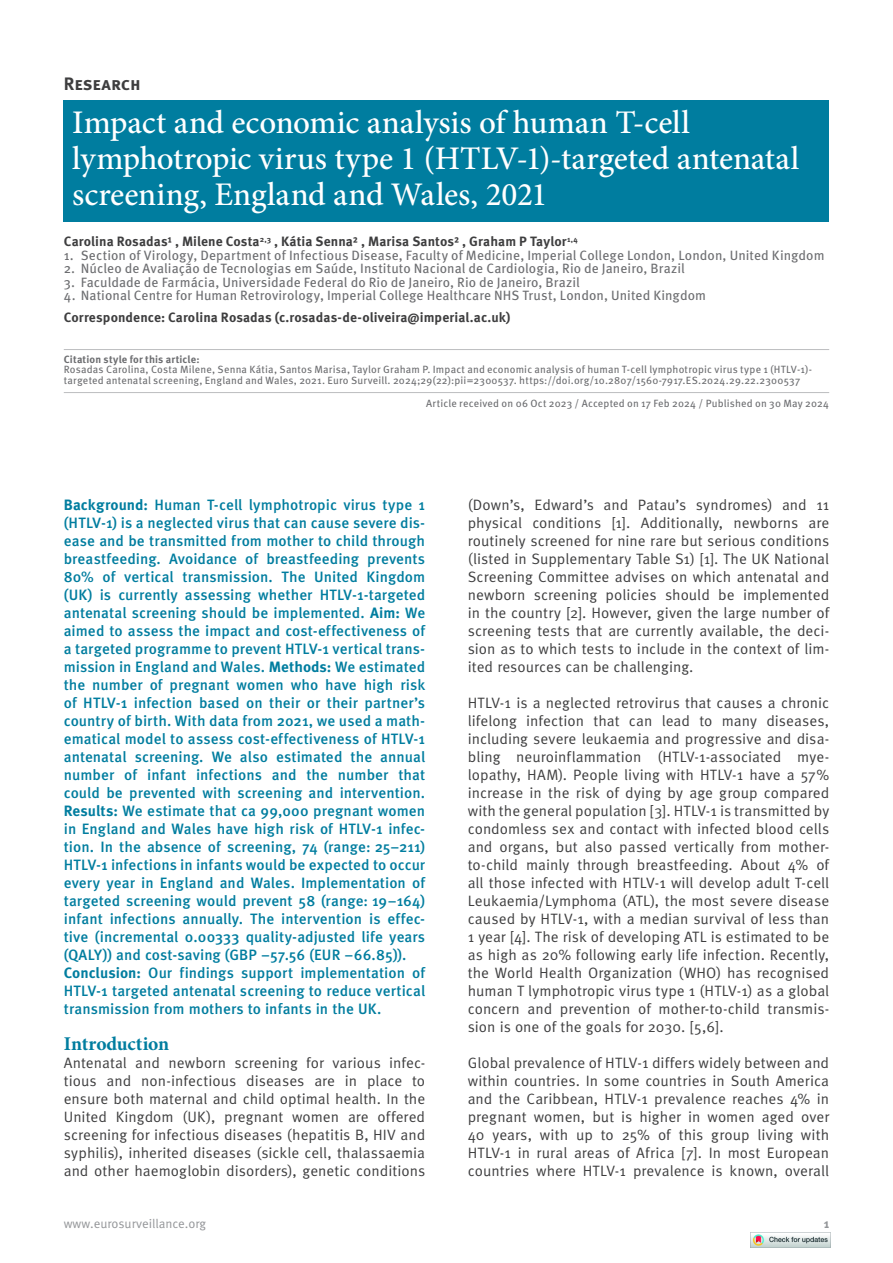
<style>
.page{position:relative;width:893px;height:1263px;background:#fff}
.page>*{position:absolute;margin:0;border:0;box-sizing:border-box;transform-origin:0 0}
.t1{font:500 33px/36px "Minion Pro";letter-spacing:-.005em;color:#fff}
.t2{font:700 19.5px "Minion Pro";letter-spacing:-.005em;color:#007d9f}
.t3{font:700 18px "Meta Pro";letter-spacing:-.005em;color:#3e3e3f}
.t4{font:15px/18px "Meta Pro";color:#3e3e3f;text-align:justify}
.t5{font:500 15px/18px "Meta Pro";letter-spacing:.005em;color:#007d9f}
.t6{font:13.5px "Meta Pro";letter-spacing:.005em;color:#6c6d70}
.t7{font:700 13.5px "Meta Pro";letter-spacing:.005em;color:#3e3e3f}
.t8{font:12.75px "Meta Pro";color:#939598}
.t9{font:700 12.75px "Meta Pro";color:#939598}
.t10{font:10.5px/10.5px "Meta Pro";letter-spacing:.015em;color:#6c6d70}
.t11{font:700 10.5px "Meta Pro";letter-spacing:.015em;color:#6c6d70}
.s1{font-weight:700}
</style>
<div class="page">
<hr style="left:64px;top:349px;width:765px;height:1px;background:#bcbdc0">
<hr style="left:64px;top:392px;width:765px;height:1px;background:#bcbdc0">
<div style="left:64px;top:100px;width:765px;height:122px;background:#007d9f"></div>
<img style="left:750px;top:1232px;width:80px;height:16px">
<p class="t3" style="left:64px;top:72px;width:79px">Research</p>
<h1 class="t1" style="left:72px;top:104px;width:728px">Impact and economic analysis of human T-cell lymphotropic virus type 1 (HTLV-1)-targeted antenatal screening, England and Wales, 2021</h1>
<p class="t7" style="left:64px;top:233px;width:515px">Carolina Rosadas¹ , Milene Costa<sup>2,3</sup> , Kátia Senna² , Marisa Santos² , Graham P Taylor<sup>1,4</sup></p>
<p class="t6" style="left:64px;top:247px;width:762px">1. Section of Virology, Department of Infectious Disease, Faculty of Medicine, Imperial College London, London, United Kingdom</p>
<p class="t6" style="left:64px;top:260px;width:623px">2. Núcleo de Avaliação de Tecnologias em Saúde, Instituto Nacional de Cardiologia, Rio de Janeiro, Brazil</p>
<p class="t6" style="left:64px;top:274px;width:518px">3. Faculdade de Farmácia, Universidade Federal do Rio de Janeiro, Rio de Janeiro, Brazil</p>
<p class="t6" style="left:64px;top:287px;width:644px">4. National Centre for Human Retrovirology, Imperial College Healthcare NHS Trust, London, United Kingdom</p>
<p class="t7" style="left:64px;top:309px;width:448px">Correspondence: Carolina Rosadas (c.rosadas-de-oliveira@imperial.ac.uk)</p>
<p class="t11" style="left:64px;top:352px;width:137px">Citation style for this article:</p>
<p class="t10" style="left:64px;top:365px;width:750px">Rosadas Carolina, Costa Milene, Senna Kátia, Santos Marisa, Taylor Graham P. Impact and economic analysis of human T-cell lymphotropic virus type 1 (HTLV-1)- targeted antenatal screening, England and Wales, 2021. Euro Surveill. 2024;29(22):pii=2300537. https://doi.org/10.2807/1560-7917.ES.2024.29.22.2300537</p>
<p class="t10" style="left:426px;top:398px;width:405px">Article received on 06 Oct 2023 / Accepted on 17 Feb 2024 / Published on 30 May 2024</p>
<p class="t5" style="left:64px;top:496px;width:363px"><span class="s1">Background:</span> Human T-cell lymphotropic virus type 1 (HTLV-1) is a neglected virus that can cause severe dis&shy;ease and be transmitted from mother to child through breastfeeding. Avoidance of breastfeeding prevents 80% of vertical transmission. The United Kingdom (UK) is currently assessing whether HTLV-1-targeted antenatal screening should be implemented. <span class="s1">Aim:</span> We aimed to assess the impact and cost-effectiveness of a targeted programme to prevent HTLV-1 vertical trans&shy;mission in England and Wales. <span class="s1">Methods:</span> We estimated the number of pregnant women who have high risk of HTLV-1 infection based on their or their partner’s country of birth. With data from 2021, we used a math&shy;ematical model to assess cost-effectiveness of HTLV-1 antenatal screening. We also estimated the annual number of infant infections and the number that could be prevented with screening and intervention.<br><span class="s1">Results:</span> We estimate that ca 99,000 pregnant women in England and Wales have high risk of HTLV-1 infec&shy;tion. In the absence of screening, 74 (range: 25–211)<br>HTLV-1 infections in infants would be expected to occur every year in England and Wales. Implementation of targeted screening would prevent 58 (range: 19–164) infant infections annually. The intervention is effec&shy;tive (incremental 0.00333 quality-adjusted life years (QALY)) and cost-saving (GBP −57.56 (EUR −66.85)).<br><span class="s1">Conclusion:</span> Our findings support implementation of HTLV-1 targeted antenatal screening to reduce vertical transmission from mothers to infants in the UK.</p>
<h2 class="t2" style="left:64px;top:1030px;width:107px">Introduction</h2>
<p class="t4" style="left:64px;top:1054px;width:363px">Antenatal and newborn screening for various infec&shy;tious and non-infectious diseases are in place to ensure both maternal and child optimal health. In the United Kingdom (UK), pregnant women are offered screening for infectious diseases (hepatitis B, HIV and syphilis), inherited diseases (sickle cell, thalassaemia and other haemoglobin disorders), genetic conditions</p>
<p class="t4" style="left:468px;top:496px;width:363px">(Down’s, Edward’s and Patau’s syndromes) and 11 physical conditions [1]. Additionally, newborns are routinely screened for nine rare but serious conditions (listed in Supplementary Table S1) [1]. The UK National Screening Committee advises on which antenatal and newborn screening policies should be implemented in the country [2]. However, given the large number of screening tests that are currently available, the deci&shy;sion as to which tests to include in the context of lim&shy;ited resources can be challenging.</p>
<p class="t4" style="left:468px;top:694px;width:363px">HTLV-1 is a neglected retrovirus that causes a chronic lifelong infection that can lead to many diseases, including severe leukaemia and progressive and disa&shy;bling neuroinflammation (HTLV-1-associated mye&shy;lopathy, HAM). People living with HTLV-1 have a 57% increase in the risk of dying by age group compared with the general population [3]. HTLV-1 is transmitted by condomless sex and contact with infected blood cells and organs, but also passed vertically from mother&shy;to-child mainly through breastfeeding. About 4% of all those infected with HTLV-1 will develop adult T-cell Leukaemia/Lymphoma (ATL), the most severe disease caused by HTLV-1, with a median survival of less than 1 year [4]. The risk of developing ATL is estimated to be as high as 20% following early life infection. Recently, the World Health Organization (WHO) has recognised human T lymphotropic virus type 1 (HTLV-1) as a global concern and prevention of mother-to-child transmis&shy;sion is one of the goals for 2030. [5,6].</p>
<p class="t4" style="left:468px;top:1054px;width:363px">Global prevalence of HTLV-1 differs widely between and within countries. In some countries in South America and the Caribbean, HTLV-1 prevalence reaches 4% in pregnant women, but is higher in women aged over 40 years, with up to 25% of this group living with HTLV-1 in rural areas of Africa [7]. In most European countries where HTLV-1 prevalence is known, overall</p>
<p class="t8" style="left:64px;top:1215px;width:144px">www.eurosurveillance.org</p>
<p class="t9" style="left:824px;top:1215px;width:7px">1</p>
</div>
